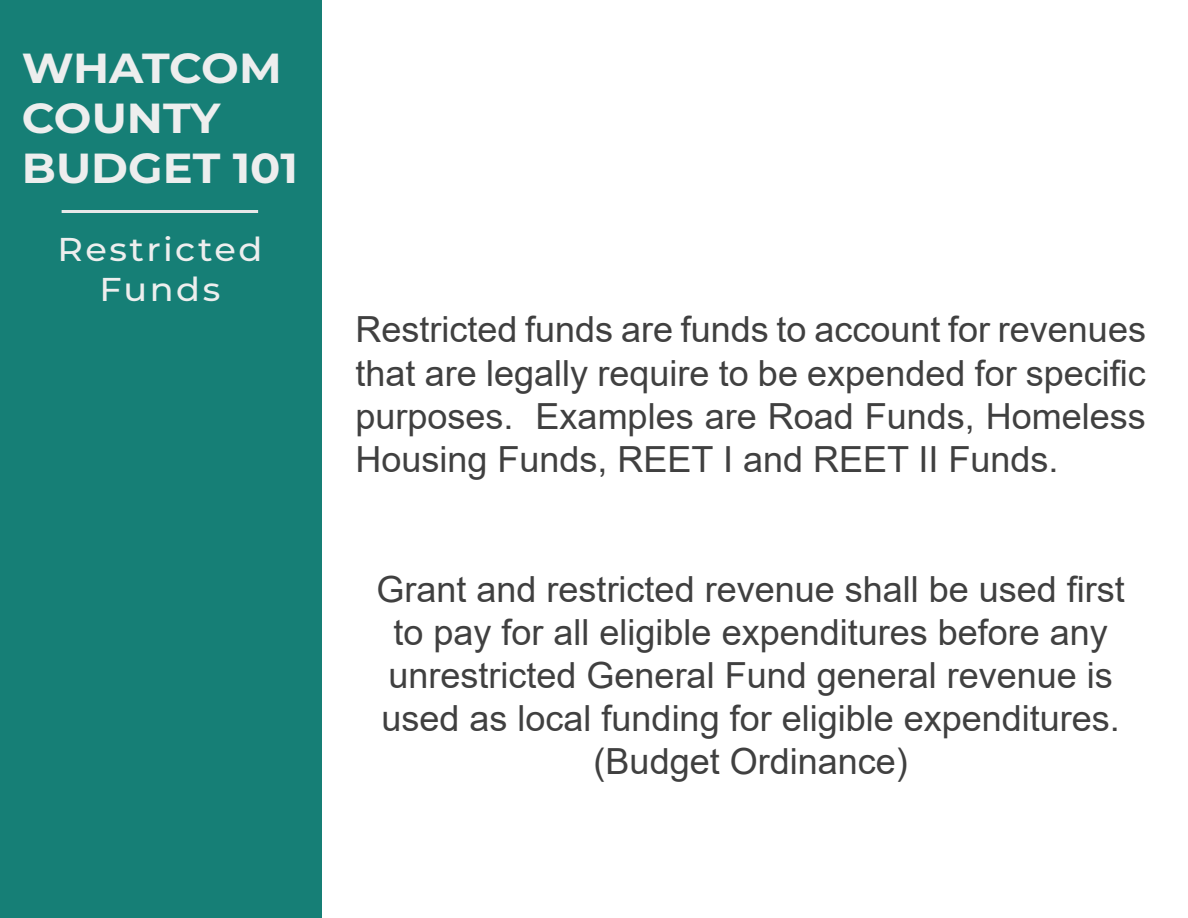
<style>
.page{position:relative;width:1188px;height:918px;background:#fff}
.page>*{position:absolute;margin:0;border:0;box-sizing:border-box;transform-origin:0 0}
.Title_page_sub_heading{font:700 42px "Montserrat";color:#edeeee;scale:1.06 1}
.t1{font:36px/43.2px "Arial";color:#404040;text-align:justify}
.Title_page_sub_heading-2{font:500 33px/39.6px "Montserrat";letter-spacing:.07em;color:#edeeee;text-align:center;scale:1.06 1}
</style>
<div class="page">
<div style="left:0;top:0;width:322px;height:918px;background:#167f76"></div>
<hr style="left:62px;top:210px;width:196px;height:3px;background:#e7e8e9">
<p class="Title_page_sub_heading" style="left:22px;top:37px;width:247px">WHATCOM</p>
<p class="Title_page_sub_heading" style="left:22px;top:88px;width:189px">COUNTY</p>
<p class="Title_page_sub_heading" style="left:22px;top:138px;width:262px">BUDGET 101</p>
<p class="Title_page_sub_heading-2" style="left:57px;top:229px;width:195px">Restricted<br>Funds</p>
<p class="t1" style="left:356px;top:308px;width:792px">Restricted funds are funds to account for revenues that are legally require to be expended for specific purposes. Examples are Road Funds, Homeless Housing Funds, REET I and REET II Funds.</p>
<p class="t1" style="left:377px;top:567px;width:750px;text-align:center">Grant and restricted revenue shall be used first to pay for all eligible expenditures before any unrestricted General Fund general revenue is used as local funding for eligible expenditures. (Budget Ordinance)</p>
</div>
